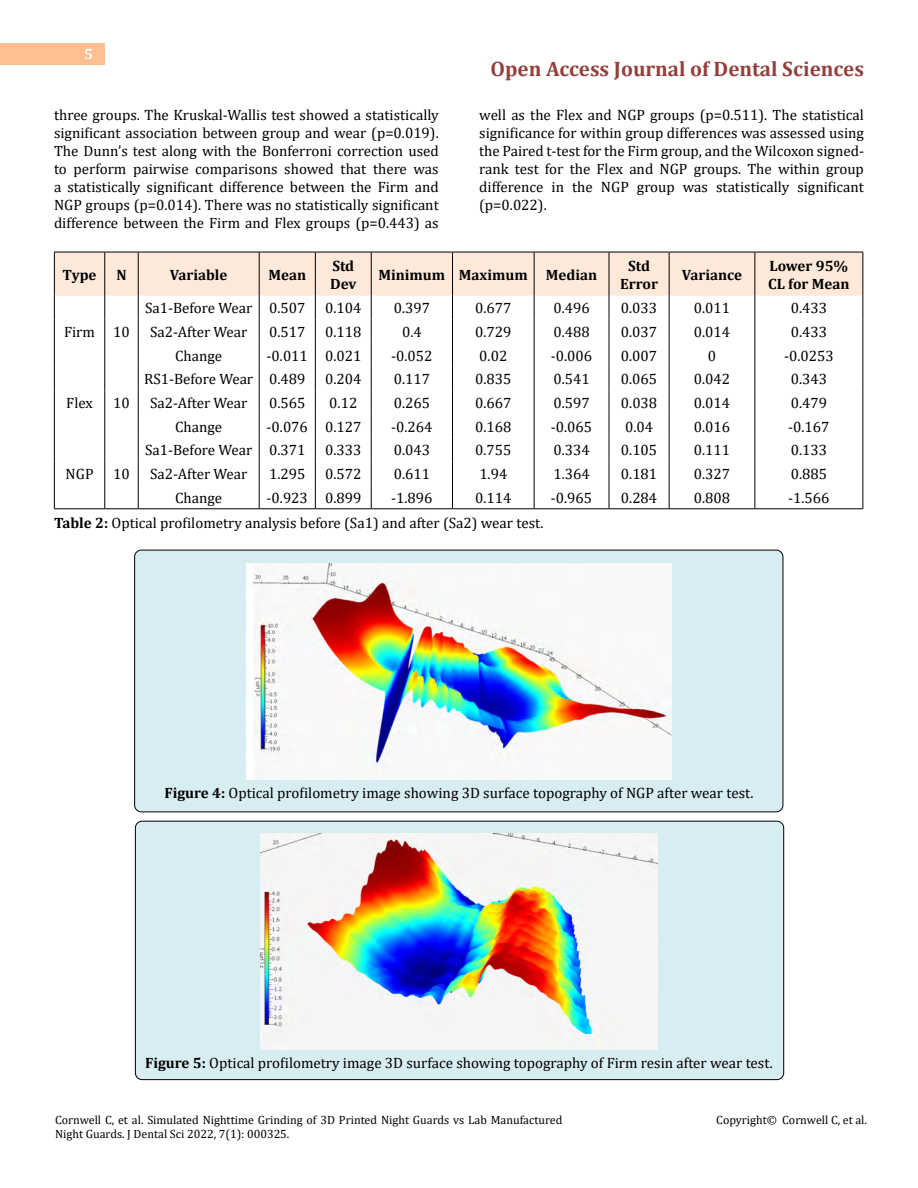
<style>
.page{position:relative;width:918px;height:1188px;background:#fff}
.page>*{position:absolute;margin:0;border:0;box-sizing:border-box;transform-origin:0 0}
.t1{font:700 21px "Cambria";color:#953f3c}
.t2{font:15px/18px "Cambria";color:#000;text-align:justify}
.t3{font:700 15px/18px "Cambria";color:#000}
.t4{font:700 15px "Cambria";color:#fff}
.t5{font:12px/14.4px "Cambria";color:#000}
.s1{font-weight:700}
</style>
<div class="page">
<div style="left:0;top:43px;width:105px;height:21px;background:#ffbf91"></div>
<div style="left:135px;top:550px;width:648px;height:262px;background:#d8edf2;border-radius:7px"></div>
<div style="left:134px;top:550px;width:649px;height:262px;border:1px solid #000;border-radius:7px"></div>
<div style="left:135px;top:821px;width:649px;height:259px;background:#d8edf2;border-radius:7px"></div>
<div style="left:135px;top:821px;width:649px;height:259px;border:1px solid #000;border-radius:7px"></div>
<hr style="left:54px;top:508px;width:51px;height:1px;background:#000">
<hr style="left:105px;top:508px;width:33px;height:1px;background:#000">
<svg style="left:54px;top:252px;width:809px;height:256px"></svg>
<hr style="left:138px;top:508px;width:121px;height:1px;background:#000">
<hr style="left:259px;top:508px;width:56px;height:1px;background:#000">
<hr style="left:315px;top:508px;width:56px;height:1px;background:#000">
<hr style="left:371px;top:508px;width:82px;height:1px;background:#000">
<hr style="left:453px;top:508px;width:81px;height:1px;background:#000">
<hr style="left:534px;top:508px;width:75px;height:1px;background:#000">
<hr style="left:609px;top:508px;width:60px;height:1px;background:#000">
<hr style="left:669px;top:508px;width:86px;height:1px;background:#000">
<hr style="left:755px;top:508px;width:108px;height:1px;background:#000">
<img style="left:247px;top:564px;width:424px;height:216px">
<img style="left:260px;top:834px;width:398px;height:215px">
<p class="t4" style="left:84px;top:44px;width:10px">5</p>
<h1 class="t1" style="left:490px;top:54px;width:375px">Open Access Journal of Dental Sciences</h1>
<p class="t2" style="left:54px;top:105px;width:386px">three groups. The Kruskal-Wallis test showed a statistically significant association between group and wear (p=0.019).<br>The Dunn’s test along with the Bonferroni correction used to perform pairwise comparisons showed that there was a statistically significant difference between the Firm and NGP groups (p=0.014). There was no statistically significant difference between the Firm and Flex groups (p=0.443) as</p>
<p class="t2" style="left:479px;top:105px;width:386px">well as the Flex and NGP groups (p=0.511). The statistical significance for within group differences was assessed using the Paired t-test for the Firm group, and the Wilcoxon signed&shy;rank test for the Flex and NGP groups. The within group difference in the NGP group was statistically significant (p=0.022).</p>
<p class="t3" style="left:63px;top:265px;width:36px">Type</p>
<p class="t3" style="left:116px;top:265px;width:12px">N</p>
<p class="t3" style="left:170px;top:265px;width:59px">Variable</p>
<p class="t3" style="left:268px;top:265px;width:39px">Mean</p>
<p class="t3" style="left:330px;top:256px;width:28px">Std<br>Dev</p>
<p class="t3" style="left:378px;top:265px;width:220px">Minimum Maximum Median</p>
<p class="t3" style="left:620px;top:256px;width:39px;text-align:center">Std<br>Error</p>
<p class="t3" style="left:682px;top:265px;width:62px">Variance</p>
<p class="t3" style="left:768px;top:256px;width:83px">Lower 95%<br>CL for Mean</p>
<p class="t2" style="left:64px;top:323px;width:67px">Firm 10</p>
<p class="t2" style="left:145px;top:299px;width:162px">Sa1-Before Wear 0.507</p>
<p class="t2" style="left:325px;top:299px;width:38px">0.104</p>
<p class="t2" style="left:394px;top:299px;width:38px">0.397</p>
<p class="t2" style="left:475px;top:299px;width:38px">0.677</p>
<p class="t2" style="left:553px;top:299px;width:38px">0.496</p>
<p class="t2" style="left:621px;top:299px;width:38px">0.033</p>
<p class="t2" style="left:694px;top:299px;width:38px">0.011</p>
<p class="t2" style="left:791px;top:299px;width:38px">0.433</p>
<p class="t2" style="left:150px;top:323px;width:99px">Sa2-After Wear</p>
<p class="t2" style="left:269px;top:323px;width:38px">0.517</p>
<p class="t2" style="left:325px;top:323px;width:38px">0.118</p>
<p class="t2" style="left:402px;top:323px;width:21px">0.4</p>
<p class="t2" style="left:475px;top:323px;width:38px">0.729</p>
<p class="t2" style="left:553px;top:323px;width:38px">0.488</p>
<p class="t2" style="left:621px;top:323px;width:38px">0.037</p>
<p class="t2" style="left:694px;top:323px;width:38px">0.014</p>
<p class="t2" style="left:791px;top:323px;width:38px">0.433</p>
<p class="t2" style="left:175px;top:347px;width:49px">Change</p>
<p class="t2" style="left:267px;top:347px;width:96px">-0.011 0.021</p>
<p class="t2" style="left:391px;top:347px;width:43px">-0.052</p>
<p class="t2" style="left:479px;top:347px;width:30px">0.02</p>
<p class="t2" style="left:551px;top:347px;width:43px">-0.006</p>
<p class="t2" style="left:621px;top:347px;width:38px">0.007</p>
<p class="t2" style="left:708px;top:347px;width:10px">0</p>
<p class="t2" style="left:784px;top:347px;width:51px">-0.0253</p>
<p class="t2" style="left:66px;top:394px;width:28px">Flex</p>
<p class="t2" style="left:113px;top:394px;width:18px">10</p>
<p class="t2" style="left:144px;top:370px;width:163px">RS1-Before Wear 0.489</p>
<p class="t2" style="left:325px;top:370px;width:38px">0.204</p>
<p class="t2" style="left:394px;top:370px;width:38px">0.117</p>
<p class="t2" style="left:475px;top:370px;width:38px">0.835</p>
<p class="t2" style="left:553px;top:370px;width:38px">0.541</p>
<p class="t2" style="left:621px;top:370px;width:38px">0.065</p>
<p class="t2" style="left:694px;top:370px;width:38px">0.042</p>
<p class="t2" style="left:791px;top:370px;width:38px">0.343</p>
<p class="t2" style="left:150px;top:394px;width:99px">Sa2-After Wear</p>
<p class="t2" style="left:269px;top:394px;width:38px">0.565</p>
<p class="t2" style="left:329px;top:394px;width:30px">0.12</p>
<p class="t2" style="left:394px;top:394px;width:38px">0.265</p>
<p class="t2" style="left:475px;top:394px;width:38px">0.667</p>
<p class="t2" style="left:553px;top:394px;width:38px">0.597</p>
<p class="t2" style="left:621px;top:394px;width:38px">0.038</p>
<p class="t2" style="left:694px;top:394px;width:38px">0.014</p>
<p class="t2" style="left:791px;top:394px;width:38px">0.479</p>
<p class="t2" style="left:175px;top:418px;width:49px">Change</p>
<p class="t2" style="left:267px;top:418px;width:96px">-0.076 0.127</p>
<p class="t2" style="left:391px;top:418px;width:43px">-0.264</p>
<p class="t2" style="left:475px;top:418px;width:38px">0.168</p>
<p class="t2" style="left:551px;top:418px;width:43px">-0.065</p>
<p class="t2" style="left:625px;top:418px;width:30px">0.04</p>
<p class="t2" style="left:694px;top:418px;width:38px">0.016</p>
<p class="t2" style="left:788px;top:418px;width:43px">-0.167</p>
<p class="t2" style="left:145px;top:441px;width:162px">Sa1-Before Wear 0.371</p>
<p class="t2" style="left:325px;top:441px;width:38px">0.333</p>
<p class="t2" style="left:394px;top:441px;width:38px">0.043</p>
<p class="t2" style="left:475px;top:441px;width:38px">0.755</p>
<p class="t2" style="left:553px;top:441px;width:38px">0.334</p>
<p class="t2" style="left:621px;top:441px;width:38px">0.105</p>
<p class="t2" style="left:694px;top:441px;width:38px">0.111</p>
<p class="t2" style="left:791px;top:441px;width:38px">0.133</p>
<p class="t2" style="left:150px;top:465px;width:99px">Sa2-After Wear</p>
<p class="t2" style="left:269px;top:465px;width:38px">1.295</p>
<p class="t2" style="left:325px;top:465px;width:38px">0.572</p>
<p class="t2" style="left:394px;top:465px;width:38px">0.611</p>
<p class="t2" style="left:479px;top:465px;width:30px">1.94</p>
<p class="t2" style="left:553px;top:465px;width:38px">1.364</p>
<p class="t2" style="left:621px;top:465px;width:38px">0.181</p>
<p class="t2" style="left:694px;top:465px;width:38px">0.327</p>
<p class="t2" style="left:791px;top:465px;width:38px">0.885</p>
<p class="t2" style="left:175px;top:489px;width:49px">Change</p>
<p class="t2" style="left:267px;top:489px;width:96px">-0.923 0.899</p>
<p class="t2" style="left:391px;top:489px;width:43px">-1.896</p>
<p class="t2" style="left:475px;top:489px;width:38px">0.114</p>
<p class="t2" style="left:551px;top:489px;width:43px">-0.965</p>
<p class="t2" style="left:621px;top:489px;width:38px">0.284</p>
<p class="t2" style="left:694px;top:489px;width:38px">0.808</p>
<p class="t2" style="left:788px;top:489px;width:43px">-1.566</p>
<p class="t2" style="left:54px;top:514px;width:491px"><span class="s1">Table 2:</span> Optical profilometry analysis before (Sa1) and after (Sa2) wear test.</p>
<p class="t2" style="left:66px;top:465px;width:29px">NGP</p>
<p class="t2" style="left:113px;top:465px;width:18px">10</p>
<p class="t2" style="left:165px;top:784px;width:590px"><span class="s1">Figure 4:</span> Optical profilometry image showing 3D surface topography of NGP after wear test.</p>
<p class="t2" style="left:145px;top:1054px;width:629px"><span class="s1">Figure 5:</span> Optical profilometry image 3D surface showing topography of Firm resin after wear test.</p>
<p class="t5" style="left:55px;top:1112px;width:509px">Cornwell C, et al. Simulated Nighttime Grinding of 3D Printed Night Guards vs Lab Manufactured<br>Night Guards. J Dental Sci 2022, 7(1): 000325.</p>
<p class="t5" style="left:716px;top:1112px;width:152px">Copyright© Cornwell C, et al.</p>
</div>
